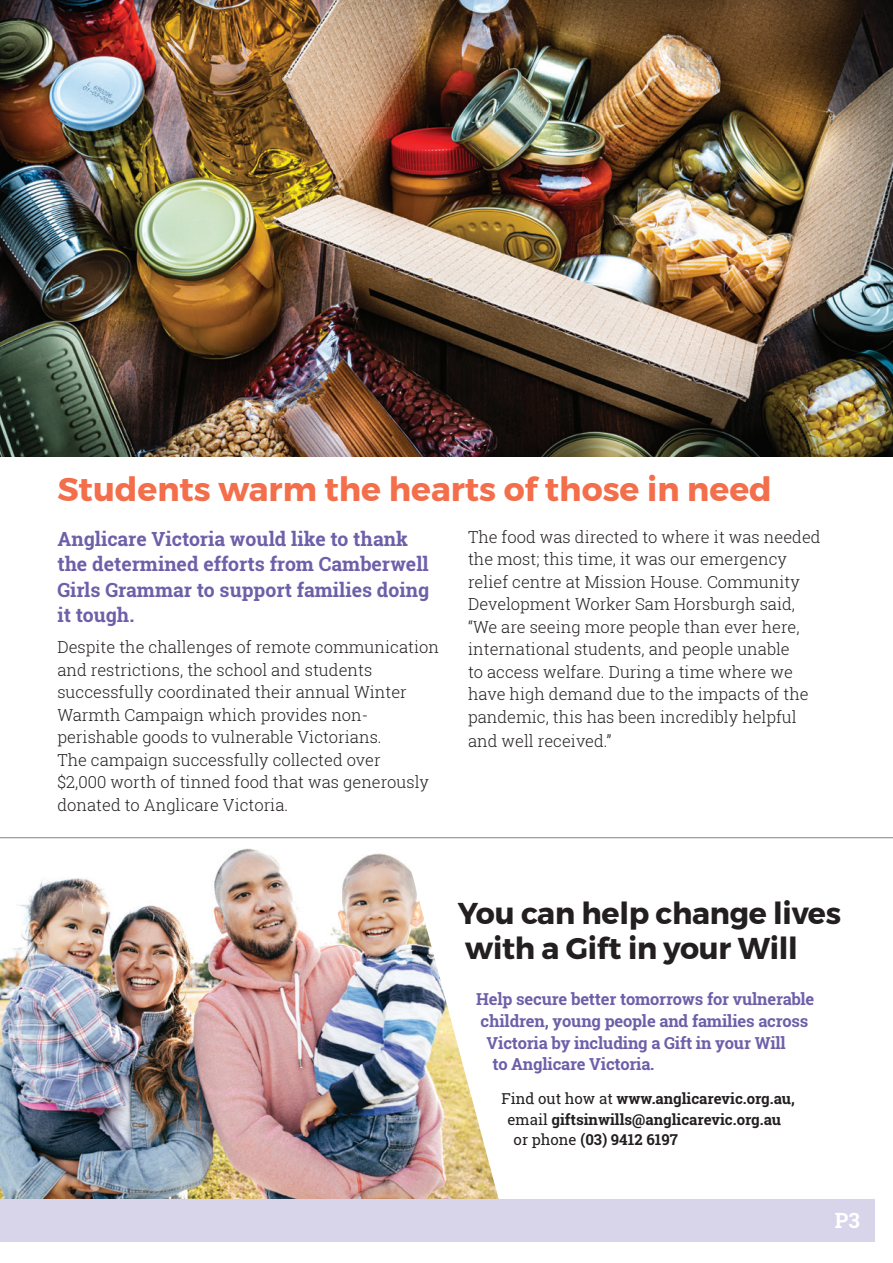
<style>
.page{position:relative;width:893px;height:1263px;background:#fff}
.page>*{position:absolute;margin:0;border:0;box-sizing:border-box;transform-origin:0 0}
.t1{font:700 33px "Montserrat";color:#f36e4a}
.t2{font:700 30px/34.8px "Montserrat";letter-spacing:-.01em;color:#231f20}
.t3{font:700 21px "Roboto Slab";color:#fff}
.t4{font:700 19.5px/25.5px "Roboto Slab";color:#6e5fa9}
.t5{font:300 16.5px/22.5px "Roboto Slab";color:#231f20}
.t6{font:700 16.5px "Roboto Slab";letter-spacing:-.01em;color:#6e5fa9}
.t7{font:700 15px "Roboto Slab";color:#231f20}
.s1{font-weight:400}
</style>
<div class="page">
<img style="left:0;top:838px;width:503px;height:361px">
<div style="left:0;top:1199px;width:874px;height:43px;background:#d8d4ea"></div>
<img style="left:0;top:0;width:893px;height:457px">
<hr style="left:0;top:837px;width:893px;height:1px;background:#808285">
<h1 class="t1" style="left:57px;top:469px;width:716px">Students warm the hearts of those in need</h1>
<p class="t4" style="left:57px;top:526px;width:373px">Anglicare Victoria would like to thank the determined efforts from Camberwell<br>Girls Grammar to support families doing it tough.</p>
<p class="t5" style="left:57px;top:635px;width:383px">Despite the challenges of remote communication and restrictions, the school and students successfully coordinated their annual Winter Warmth Campaign which provides non&shy;perishable goods to vulnerable Victorians.<br>The campaign successfully collected over<br>$2,000 worth of tinned food that was generously donated to Anglicare Victoria.</p>
<p class="t5" style="left:468px;top:525px;width:354px">The food was directed to where it was needed the most; this time, it was our emergency relief centre at Mission House. Community Development Worker Sam Horsburgh said, “We are seeing more people than ever here, international students, and people unable<br>to access welfare. During a time where we have high demand due to the impacts of the pandemic, this has been incredibly helpful</p>
<p class="t5" style="left:468px;top:729px;width:145px">and well received.”</p>
<h2 class="t2" style="left:458px;top:896px;width:385px">You can help change lives with a Gift in your Will</h2>
<p class="t6" style="left:476px;top:988px;width:340px">Help secure better tomorrows for vulnerable</p>
<p class="t6" style="left:481px;top:1010px;width:329px">children, young people and families across</p>
<p class="t6" style="left:487px;top:1031px;width:301px">Victoria by including a Gift in your Will</p>
<p class="t6" style="left:493px;top:1053px;width:163px">to Anglicare Victoria.</p>
<p class="t7" style="left:502px;top:1088px;width:295px"><span class="s1">Find out how at</span> www.anglicarevic.org.au,</p>
<p class="t7" style="left:508px;top:1109px;width:275px"><span class="s1">email</span> giftsinwills@anglicarevic.org.au</p>
<p class="t7" style="left:514px;top:1129px;width:166px"><span class="s1">or phone</span> (03) 9412 6197</p>
<p class="t3" style="left:835px;top:1205px;width:26px">P3</p>
</div>
